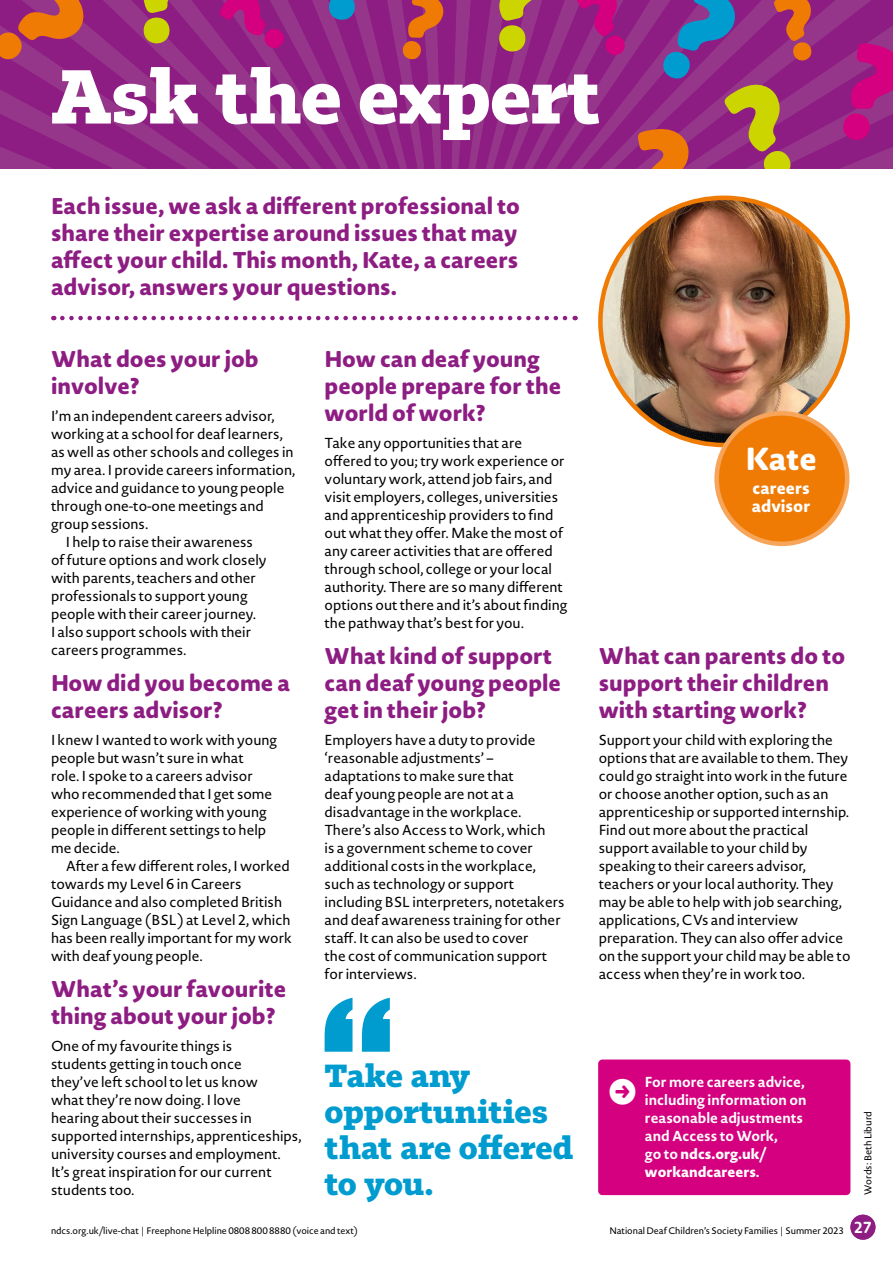
<style>
.page{position:relative;width:893px;height:1263px;background:#fff}
.page>*{position:absolute;margin:0;border:0;box-sizing:border-box;transform-origin:0 0}
.t1{font:700 75px "Tabac Slab";letter-spacing:-.01em;color:#fff}
.t2{font:700 31.5px/36px "Tabac Slab";letter-spacing:-.01em;color:#009cd0}
.t3{font:800 31.5px "Novel Sans Rd Pro";color:#fff}
.t4{font:800 22.5px/27px "Novel Sans Rd Pro";color:#8d1d82}
.t5{font:800 16.5px/18px "Novel Sans Rd Pro";color:#fff}
.t6{font:14.25px/18px "Novel Sans Pro";color:#000}
.t7{font:700 14.25px/18px "Novel Sans Pro";color:#fff}
.t8{font:9.75px "Novel Sans Pro";color:#000}
.t9{font:9.3px "Novel Sans Pro";letter-spacing:-.005em;color:#000}
.s1{font-weight:800}
.s2{font-family:"Novel Sans Rd Pro";font-weight:700;font-size:15.75px;color:#fff}
</style>
<div class="page">
<div style="left:850px;top:1215px;width:25px;height:25px;background:#8d1d82;border-radius:50%"></div>
<svg style="left:0;top:0;width:893px;height:169px;background:#952f7e"></svg>
<div style="left:598px;top:1059px;width:252px;height:136px;background:#d4007f;border-radius:4px"></div>
<svg style="left:325px;top:998px;width:65px;height:54px"></svg>
<img style="left:600px;top:198px;width:248px;height:247px;border-radius:124px">
<svg style="left:62px;top:316px;width:514px;height:4px"></svg>
<div style="left:717px;top:413px;width:130px;height:131px;background:#ef7b05;border-radius:50%"></div>
<div style="left:714px;top:411px;width:135px;height:135px;border:4px solid #f6a55a;border-radius:50%"></div>
<h1 class="t1" style="left:51px;top:50px;width:551px">Ask the expert</h1>
<h3 class="t4" style="left:51px;top:191px;width:471px;text-align:justify">Each issue, we ask a different professional to share their expertise around issues that may affect your child. This month, Kate, a careers advisor, answers your questions.</h3>
<h3 class="t4" style="left:51px;top:344px;width:209px">What does your job involve?</h3>
<p class="t6" style="left:51px;top:406px;width:225px">I’m an independent careers advisor,</p>
<p class="t6" style="left:51px;top:424px;width:233px">working at a school for deaf learners,</p>
<p class="t6" style="left:51px;top:442px;width:244px">as well as other schools and colleges in</p>
<p class="t6" style="left:51px;top:460px;width:246px">my area. I provide careers information,</p>
<p class="t6" style="left:51px;top:478px;width:235px">advice and guidance to young people</p>
<p class="t6" style="left:51px;top:496px;width:214px">through one-to-one meetings and</p>
<p class="t6" style="left:51px;top:514px;width:99px">group sessions.</p>
<p class="t6" style="left:66px;top:532px;width:189px">I help to raise their awareness</p>
<p class="t6" style="left:51px;top:550px;width:217px">of future options and work closely</p>
<p class="t6" style="left:51px;top:568px;width:206px">with parents, teachers and other</p>
<p class="t6" style="left:51px;top:586px;width:198px">professionals to support young</p>
<p class="t6" style="left:51px;top:604px;width:207px">people with their career journey.</p>
<p class="t6" style="left:51px;top:622px;width:202px">I also support schools with their</p>
<p class="t6" style="left:51px;top:640px;width:137px">careers programmes.</p>
<h3 class="t4" style="left:51px;top:668px;width:241px">How did you become a careers advisor?</h3>
<p class="t6" style="left:51px;top:730px;width:228px">I knew I wanted to work with young people but wasn’t sure in what<br>role. I spoke to a careers advisor who recommended that I get some experience of working with young people in different settings to help me decide.</p>
<p class="t6" style="left:51px;top:856px;width:242px;text-indent:15px">After a few different roles, I worked towards my Level 6 in Careers Guidance and also completed British Sign Language (BSL) at Level 2, which has been really important for my work with deaf young people.</p>
<h3 class="t4" style="left:51px;top:974px;width:237px">What’s your favourite thing about your job?</h3>
<p class="t6" style="left:51px;top:1036px;width:252px">One of my favourite things is<br>students getting in touch once<br>they’ve left school to let us know<br>what they’re now doing. I love<br>hearing about their successes in supported internships, apprenticeships, university courses and employment.<br>It’s great inspiration for our current students too.</p>
<h3 class="t4" style="left:325px;top:344px;width:238px">How can deaf young people prepare for the world of work?</h3>
<p class="t6" style="left:325px;top:433px;width:244px">Take any opportunities that are offered to you; try work experience or voluntary work, attend job fairs, and visit employers, colleges, universities and apprenticeship providers to find out what they offer. Make the most of any career activities that are offered through school, college or your local authority. There are so many different options out there and it’s about finding the pathway that’s best for you.</p>
<h3 class="t4" style="left:325px;top:641px;width:238px">What kind of support can deaf young people get in their job?</h3>
<p class="t6" style="left:325px;top:730px;width:242px">Employers have a duty to provide ‘reasonable adjustments’ – adaptations to make sure that<br>deaf young people are not at a disadvantage in the workplace.<br>There’s also Access to Work, which<br>is a government scheme to cover additional costs in the workplace, such as technology or support including BSL interpreters, notetakers and deaf awareness training for other staff. It can also be used to cover<br>the cost of communication support for interviews.</p>
<h2 class="t2" style="left:325px;top:1057px;width:250px">Take any opportunities that are offered to you.</h2>
<h2 class="t3" style="left:745px;top:435px;width:73px">Kate</h2>
<p class="t5" style="left:752px;top:478px;width:60px">careers advisor</p>
<h3 class="t4" style="left:599px;top:641px;width:248px">What can parents do to support their children with starting work?</h3>
<p class="t6" style="left:599px;top:730px;width:253px">Support your child with exploring the options that are available to them. They could go straight into work in the future or choose another option, such as an apprenticeship or supported internship.<br>Find out more about the practical support available to your child by speaking to their careers advisor, teachers or your local authority. They may be able to help with job searching, applications, CVs and interview preparation. They can also offer advice on the support your child may be able to access when they’re in work too.</p>
<p class="t7" style="left:645px;top:1072px;width:163px">For more careers advice, including information on reasonable adjustments and Access to Work,<br>go to <span class="s1">ndcs.org.uk/ workandcareers</span>.</p>
<p class="t8" style="left:861px;top:1195px;width:85px;rotate:-90deg">Words: Beth Liburd</p>
<p class="t9" style="left:51px;top:1224px;width:308px">ndcs.org.uk/live-chat | Freephone Helpline 0808 800 8880 (voice and text)</p>
<p class="t9" style="left:609px;top:1224px;width:264px">National Deaf Children’s Society Families | Summer 2023 <span class="s2">27</span></p>
</div>
